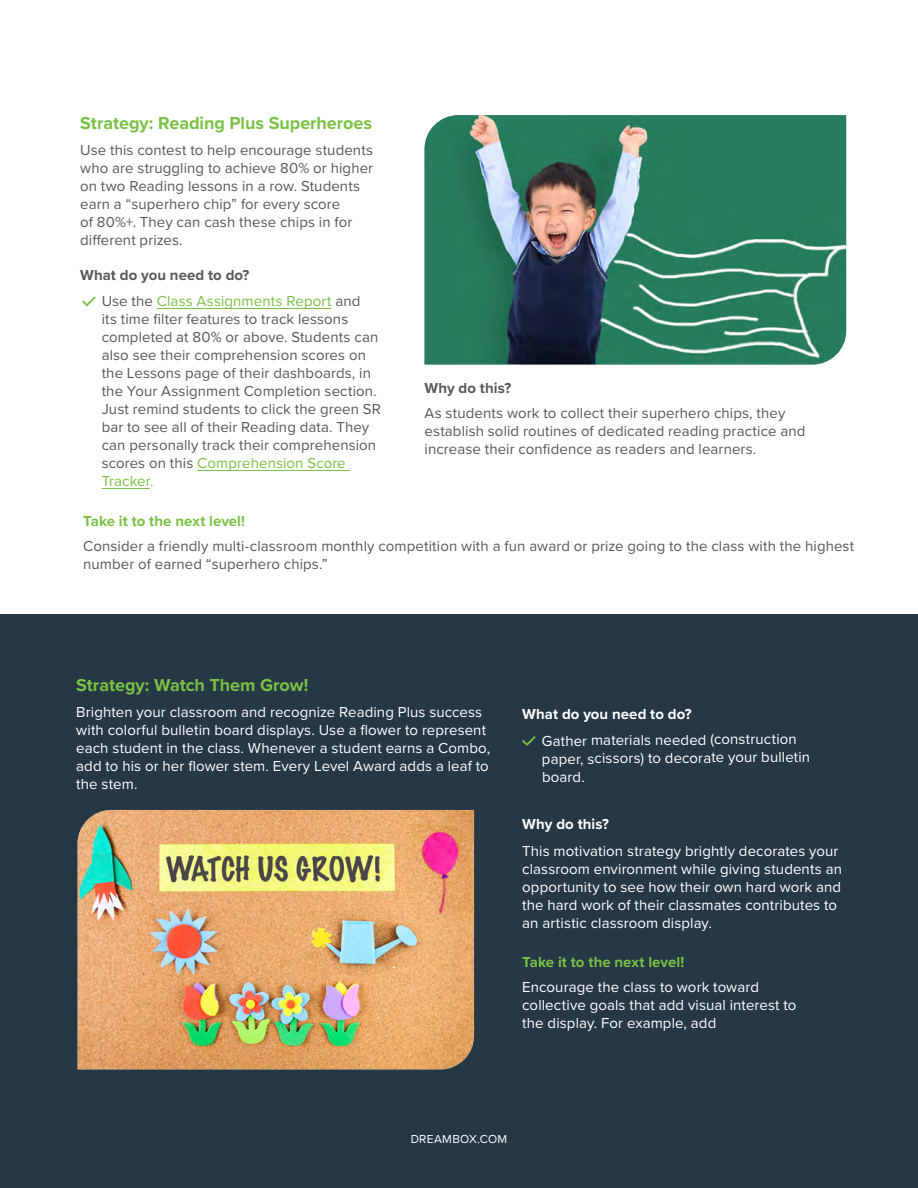
<style>
.page{position:relative;width:918px;height:1188px;background:#fff}
.page>*{position:absolute;margin:0;border:0;box-sizing:border-box;transform-origin:0 0}
.t1{font:700 18px "Proxima Nova";letter-spacing:-.005em;color:#7ac144}
.t2{font:15px/18px "Proxima Nova";letter-spacing:.005em;color:#57585a}
.t3{font:15px/18px "Proxima Nova";letter-spacing:.005em;color:#fff}
.t4{font:700 15px "Proxima Nova";letter-spacing:.005em;color:#7ac144}
.t5{font:700 15px "Proxima Nova";letter-spacing:.005em;color:#57585a}
.t6{font:700 15px "Proxima Nova";letter-spacing:.005em;color:#fff}
.t7{font:12px "Proxima Nova";letter-spacing:.02em;color:#fff}
.s1{color:#7ac144}
</style>
<div class="page">
<hr style="left:157px;top:308px;width:174px;height:1px;background:#7ac144">
<hr style="left:197px;top:470px;width:153px;height:1px;background:#7ac144">
<hr style="left:102px;top:488px;width:48px;height:1px;background:#7ac144">
<svg style="left:82px;top:297px;width:13px;height:9px"></svg>
<img style="left:425px;top:115px;width:421px;height:249px">
<div style="left:0;top:614px;width:918px;height:574px;background:#263746"></div>
<svg style="left:522px;top:736px;width:14px;height:10px"></svg>
<img style="left:78px;top:810px;width:396px;height:259px">
<p class="t1" style="left:80px;top:110px;width:293px">Strategy: Reading Plus Superheroes</p>
<p class="t2" style="left:80px;top:141px;width:295px">Use this contest to help encourage students who are struggling to achieve 80% or higher on two Reading lessons in a row. Students earn a “superhero chip” for every score<br>of 80%+. They can cash these chips in for different prizes.</p>
<p class="t5" style="left:80px;top:263px;width:171px">What do you need to do?</p>
<p class="t2" style="left:102px;top:291px;width:281px">Use the <span class="s1">Class Assignments Report</span> and<br>its time filter features to track lessons completed at 80% or above. Students can also see their comprehension scores on the Lessons page of their dashboards, in the Your Assignment Completion section.<br>Just remind students to click the green SR bar to see all of their Reading data. They can personally track their comprehension scores on this <span class="s1">Comprehension Score Tracker.</span></p>
<p class="t5" style="left:425px;top:377px;width:88px">Why do this?</p>
<p class="t2" style="left:425px;top:404px;width:382px">As students work to collect their superhero chips, they establish solid routines of dedicated reading practice and increase their confidence as readers and learners.</p>
<p class="t4" style="left:83px;top:510px;width:163px">Take it to the next level!</p>
<p class="t2" style="left:83px;top:537px;width:773px">Consider a friendly multi-classroom monthly competition with a fun award or prize going to the class with the highest number of earned “superhero chips.”</p>
<p class="t1" style="left:76px;top:671px;width:234px">Strategy: Watch Them Grow!</p>
<p class="t3" style="left:76px;top:703px;width:415px">Brighten your classroom and recognize Reading Plus success with colorful bulletin board displays. Use a flower to represent each student in the class. Whenever a student earns a Combo, add to his or her flower stem. Every Level Award adds a leaf to the stem.</p>
<p class="t6" style="left:522px;top:703px;width:171px">What do you need to do?</p>
<p class="t3" style="left:541px;top:733px;width:270px;line-height:17.5px;rotate:-1deg">Gather materials needed (construction paper, scissors) to decorate your bulletin board.</p>
<p class="t6" style="left:522px;top:813px;width:88px">Why do this?</p>
<p class="t3" style="left:522px;top:842px;width:321px">This motivation strategy brightly decorates your classroom environment while giving students an opportunity to see how their own hard work and the hard work of their classmates contributes to an artistic classroom display.</p>
<p class="t4" style="left:522px;top:951px;width:163px">Take it to the next level!</p>
<p class="t3" style="left:522px;top:977px;width:276px">Encourage the class to work toward collective goals that add visual interest to the display. For example, add</p>
<p class="t7" style="left:411px;top:1131px;width:98px">DREAMBOX.COM</p>
</div>
